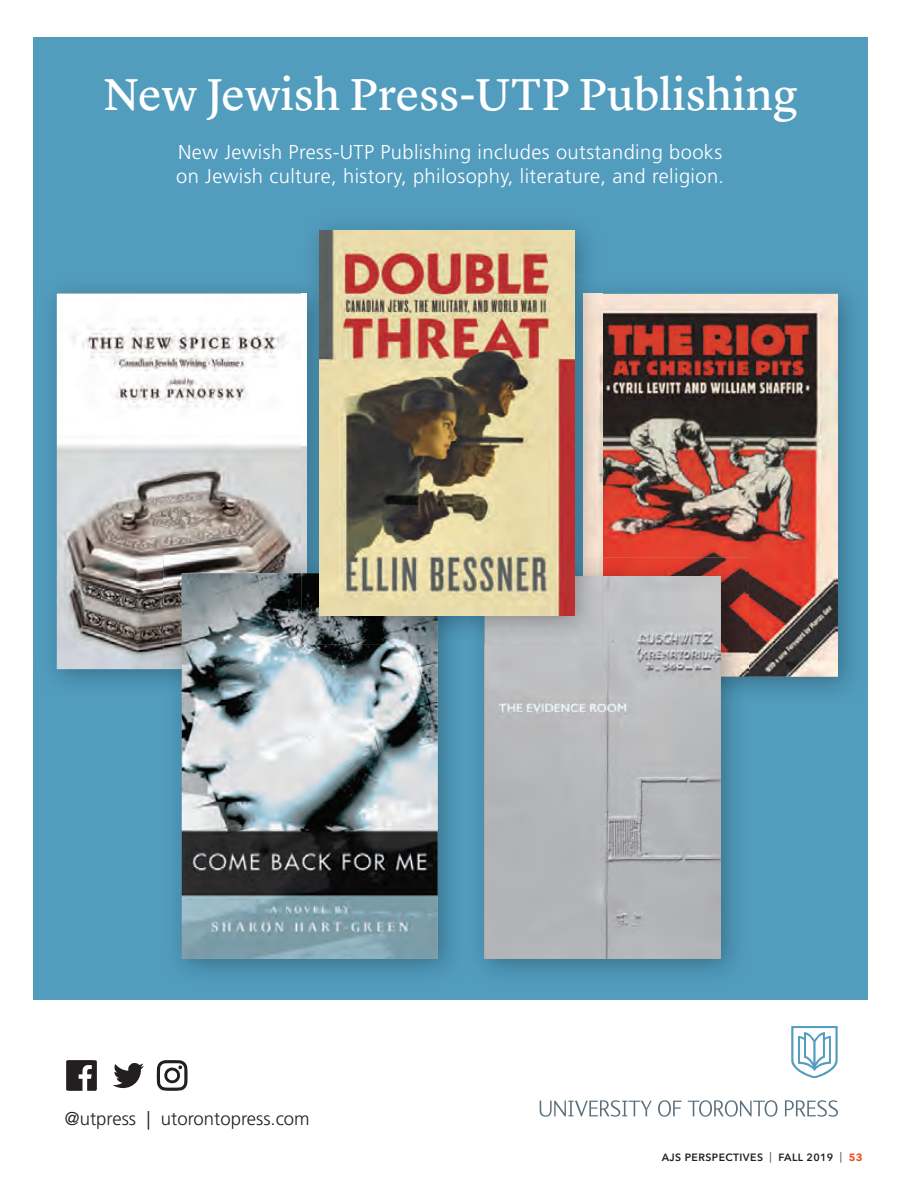
<style>
.page{position:relative;width:918px;height:1188px;background:#fff}
.page>*{position:absolute;margin:0;border:0;box-sizing:border-box;transform-origin:0 0}
.t1{font:46.35px "Lyon Text Regular No.2";color:#fff}
.t2{font:300 20.1px/24.2px "Frutiger LT Std";letter-spacing:.02em;color:#fff}
.t3{font:300 18.6px "Frutiger LT Std";color:#231f20}
.t4{font:600 10.5px "Avenir Next LT Pro";letter-spacing:.04em;color:#231f20}
.s1{font-weight:400}
.s2{font-weight:700;color:#f05022}
</style>
<div class="page">
<div style="left:33px;top:38px;width:835px;height:961px;background:#529cbe"></div>
<img style="left:51px;top:289px;width:250px;height:395px">
<img style="left:57px;top:294px;width:244px;height:375px">
<img style="left:176px;top:644px;width:560px;height:330px">
<img style="left:163px;top:669px;width:19px;height:28px">
<img style="left:163px;top:555px;width:138px;height:114px">
<img style="left:182px;top:573px;width:256px;height:385px">
<img style="left:603px;top:289px;width:250px;height:404px">
<img style="left:603px;top:294px;width:235px;height:382px">
<img style="left:721px;top:676px;width:28px;height:28px">
<img style="left:603px;top:557px;width:146px;height:119px">
<img style="left:485px;top:576px;width:236px;height:382px">
<img style="left:314px;top:226px;width:275px;height:49px">
<img style="left:301px;top:275px;width:19px;height:298px">
<img style="left:301px;top:294px;width:6px;height:261px">
<img style="left:438px;top:615px;width:28px;height:29px">
<img style="left:301px;top:573px;width:137px;height:71px">
<img style="left:574px;top:275px;width:29px;height:301px">
<img style="left:583px;top:294px;width:20px;height:263px">
<img style="left:466px;top:615px;width:19px;height:29px">
<img style="left:485px;top:576px;width:118px;height:68px">
<img style="left:320px;top:230px;width:254px;height:385px">
<svg style="left:540px;top:1100px;width:112px;height:16px"></svg>
<svg style="left:658px;top:1100px;width:24px;height:16px"></svg>
<svg style="left:688px;top:1100px;width:89px;height:16px"></svg>
<svg style="left:785px;top:1100px;width:53px;height:16px"></svg>
<svg style="left:791px;top:1026px;width:47px;height:51px"></svg>
<svg style="left:66px;top:1060px;width:31px;height:30px"></svg>
<svg style="left:113px;top:1063px;width:31px;height:24px"></svg>
<svg style="left:157px;top:1060px;width:31px;height:30px"></svg>
<p class="t1" style="left:103px;top:59px;width:696px">New Jewish Press-UTP Publishing</p>
<p class="t2" style="left:176px;top:140px;width:549px">New Jewish Press-UTP Publishing includes outstanding books on Jewish culture, history, philosophy, literature, and religion.</p>
<p class="t3" style="left:65px;top:1108px;width:246px">@utpress | utorontopress.com</p>
<p class="t4" style="left:662px;top:1151px;width:202px">AJS PERSPECTIVES <span class="s1">|</span> FALL 2019 <span class="s1">|</span> <span class="s2">53</span></p>
</div>
